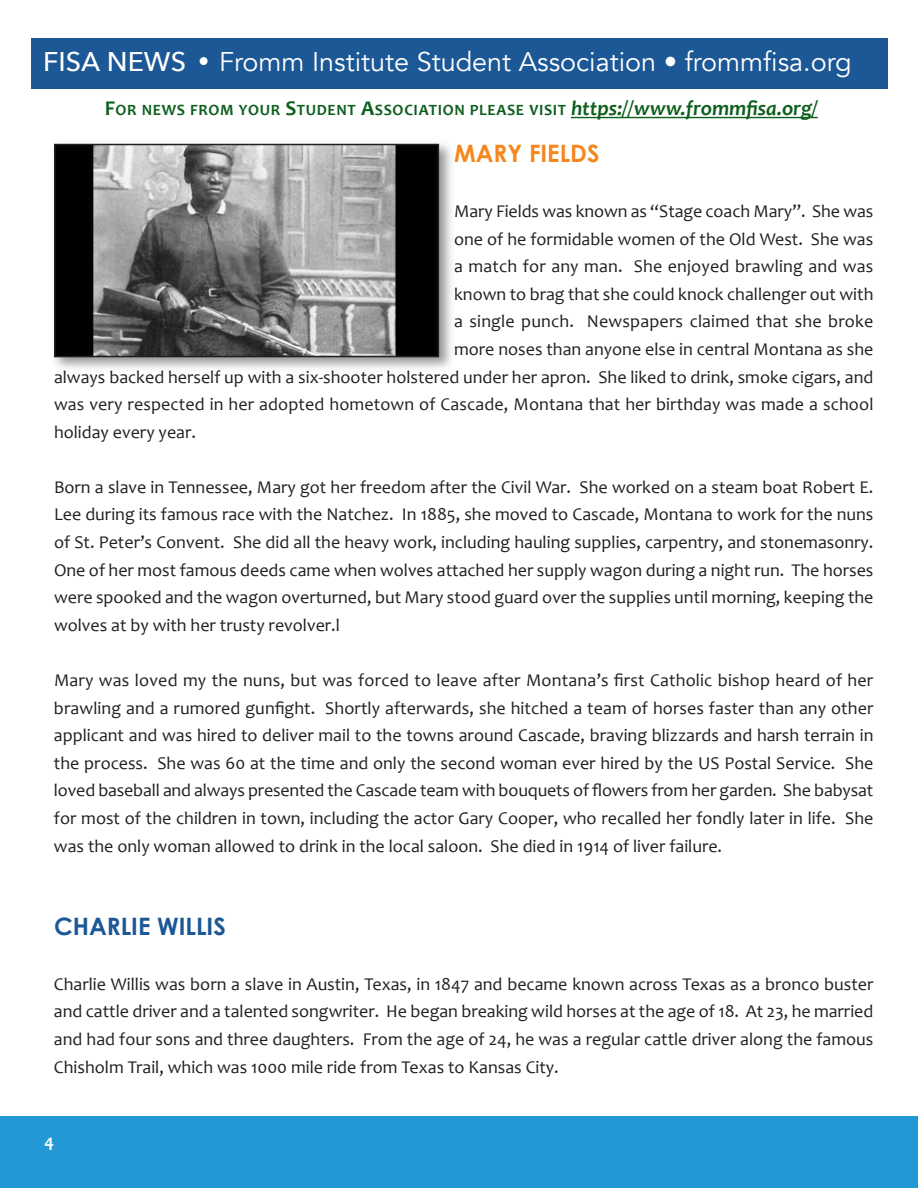
<style>
.page{position:relative;width:918px;height:1188px;background:#fff}
.page>*{position:absolute;margin:0;border:0;box-sizing:border-box;transform-origin:0 0}
.t1{font:27px "Avenir";color:#fff}
.t2{font:700 24px "Century Gothic";color:#1c5896}
.t3{font:700 24px "Century Gothic";color:#f5871f}
.t4{font:18px/27.6px "Candara";color:#231f20;text-align:justify}
.t5{font:700 18px "Candara";color:#fff}
.t6{font:700 15.75px "Candara";letter-spacing:.04em;color:#0e5f1e}
.s1{font-family:"Avenir Next";font-weight:500}
.s2{font-family:"Franklin Gothic"}
.s3{font-size:21px}
.s4{font-style:italic;font-size:21px}
</style>
<div class="page">
<div style="left:0;top:1117px;width:918px;height:71px;background:#2398d5"></div>
<div style="left:31px;top:38px;width:856px;height:50px;background:#1c5896"></div>
<hr style="left:571px;top:117px;width:247px;height:1px;background:#0e5f1e">
<img style="left:54px;top:143px;width:397px;height:226px">
<img style="left:57px;top:147px;width:379px;height:207px">
<div style="left:54px;top:144px;width:385px;height:213px;border:2px solid #231f20"></div>
<h1 class="t1" style="left:43px;top:44px;width:810px"><span class="s1">FISA NEWS</span> <span class="s2">•</span> Fromm Institute Student Association • frommfisa.org</h1>
<p class="t6" style="left:105px;top:104px;width:715px"><span class="s3">F</span>OR NEWS FROM YOUR <span class="s3">S</span>TUDENT <span class="s3">A</span>SSOCIATION PLEASE VISIT <span class="s4">https://www.frommfisa.org/</span></p>
<h2 class="t3" style="left:454px;top:138px;width:147px">MARY FIELDS</h2>
<p class="t4" style="left:454px;top:199px;width:421px">Mary Fields was known as “Stage coach Mary”. She was</p>
<p class="t4" style="left:454px;top:227px;width:421px">one of he formidable women of the Old West. She was</p>
<p class="t4" style="left:454px;top:254px;width:421px">a match for any man. She enjoyed brawling and was</p>
<p class="t4" style="left:454px;top:282px;width:421px">known to brag that she could knock challenger out with</p>
<p class="t4" style="left:454px;top:309px;width:421px">a single punch. Newspapers claimed that she broke</p>
<p class="t4" style="left:454px;top:337px;width:421px">more noses than anyone else in central Montana as she</p>
<p class="t4" style="left:54px;top:365px;width:821px">always backed herself up with a six‐shooter holstered under her apron. She liked to drink, smoke cigars, and</p>
<p class="t4" style="left:54px;top:392px;width:821px">was very respected in her adopted hometown of Cascade, Montana that her birthday was made a school</p>
<p class="t4" style="left:54px;top:420px;width:143px">holiday every year.</p>
<p class="t4" style="left:54px;top:475px;width:821px">Born a slave in Tennessee, Mary got her freedom after the Civil War. She worked on a steam boat Robert E.<br>Lee during its famous race with the Natchez. In 1885, she moved to Cascade, Montana to work for the nuns of St. Peter’s Convent. She did all the heavy work, including hauling supplies, carpentry, and stonemasonry.<br>One of her most famous deeds came when wolves attached her supply wagon during a night run. The horses were spooked and the wagon overturned, but Mary stood guard over the supplies until morning, keeping the wolves at by with her trusty revolver.l</p>
<p class="t4" style="left:54px;top:668px;width:821px">Mary was loved my the nuns, but was forced to leave after Montana’s first Catholic bishop heard of her brawling and a rumored gunfight. Shortly afterwards, she hitched a team of horses faster than any other applicant and was hired to deliver mail to the towns around Cascade, braving blizzards and harsh terrain in the process. She was 60 at the time and only the second woman ever hired by the US Postal Service. She loved baseball and always presented the Cascade team with bouquets of flowers from her garden. She babysat for most of the children in town, including the actor Gary Cooper, who recalled her fondly later in life. She was the only woman allowed to drink in the local saloon. She died in 1914 of liver failure.</p>
<h2 class="t2" style="left:54px;top:910px;width:173px">CHARLIE WILLIS</h2>
<p class="t4" style="left:54px;top:972px;width:821px">Charlie Willis was born a slave in Austin, Texas, in 1847 and became known across Texas as a bronco buster and cattle driver and a talented songwriter. He began breaking wild horses at the age of 18. At 23, he married and had four sons and three daughters. From the age of 24, he was a regular cattle driver along the famous Chisholm Trail, which was 1000 mile ride from Texas to Kansas City.</p>
<p class="t5" style="left:44px;top:1134px;width:11px">4</p>
</div>
